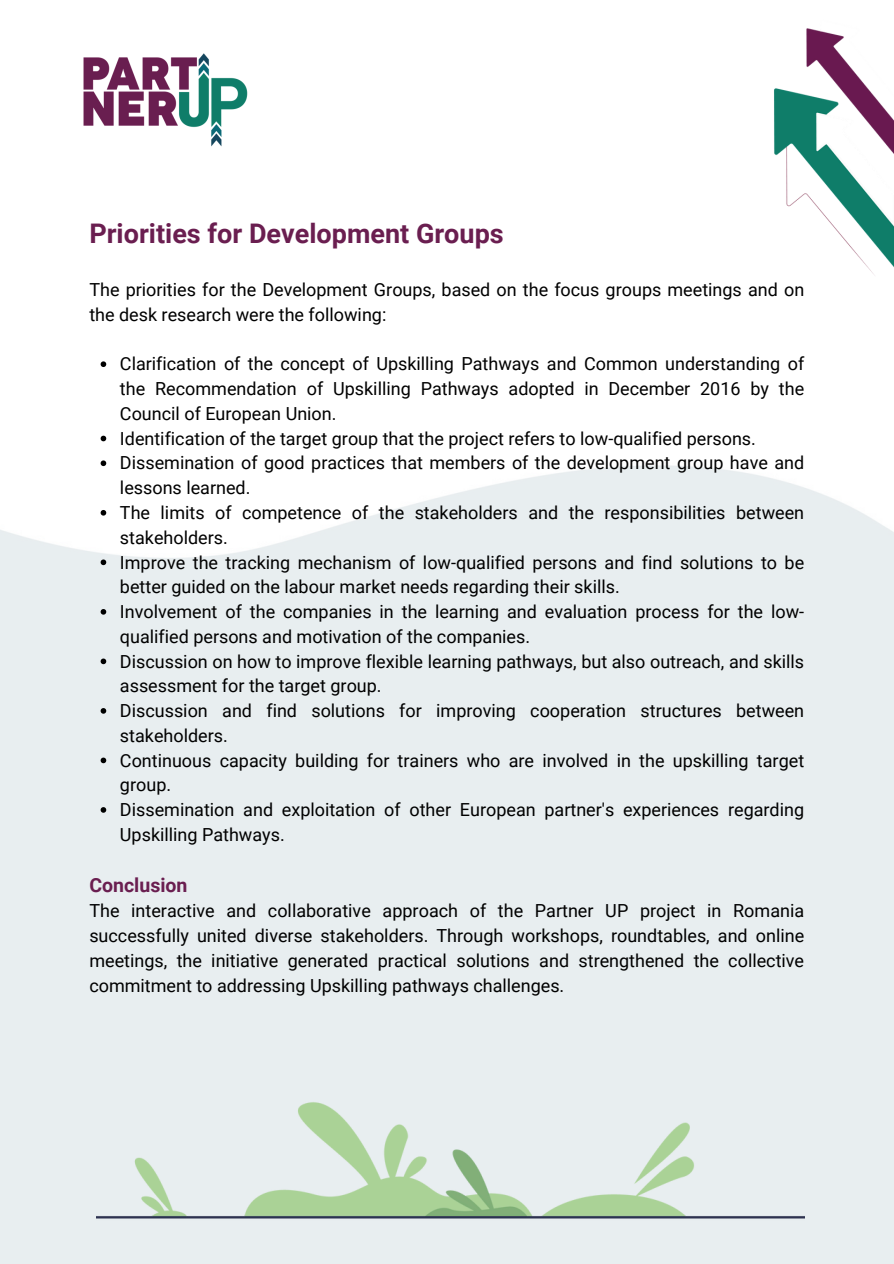
<style>
.page{position:relative;width:894px;height:1264px;background:#fff}
.page>*{position:absolute;margin:0;border:0;box-sizing:border-box;transform-origin:0 0}
.t1{font:700 27px "Roboto";color:#6a1e50}
.t2{font:700 19.5px "Roboto";color:#6a1e50}
.t3{font:18px/24.8px "Roboto";color:#000}
</style>
<div class="page">
<img style="left:0;top:437px;width:893px;height:826px">
<svg style="left:101px;top:361px;width:5px;height:6px"></svg>
<svg style="left:101px;top:435px;width:5px;height:6px"></svg>
<svg style="left:101px;top:460px;width:5px;height:6px"></svg>
<svg style="left:101px;top:510px;width:5px;height:5px"></svg>
<svg style="left:101px;top:559px;width:5px;height:6px"></svg>
<svg style="left:101px;top:609px;width:5px;height:5px"></svg>
<svg style="left:101px;top:658px;width:5px;height:6px"></svg>
<svg style="left:101px;top:708px;width:5px;height:5px"></svg>
<svg style="left:101px;top:757px;width:5px;height:6px"></svg>
<svg style="left:101px;top:807px;width:5px;height:5px"></svg>
<img style="left:83px;top:53px;width:165px;height:94px">
<img style="left:96px;top:1091px;width:708px;height:145px">
<img style="left:774px;top:28px;width:119px;height:246px">
<p class="t1" style="left:89px;top:218px;width:416px">Priorities for Development Groups</p>
<p class="t3" style="left:89px;top:277px;width:716px">The priorities for the Development Groups, based on the focus groups meetings and on the desk research were the following:</p>
<h1 class="t3" style="left:120px;top:352px;width:685px;text-align:justify">Clarification of the concept of Upskilling Pathways and Common understanding of the Recommendation of Upskilling Pathways adopted in December 2016 by the Council of European Union.</h1>
<p class="t3" style="left:120px;top:426px;width:637px">Identification of the target group that the project refers to low-qualified persons.</p>
<p class="t3" style="left:120px;top:451px;width:685px">Dissemination of good practices that members of the development group have and lessons learned.</p>
<p class="t3" style="left:120px;top:500px;width:685px">The limits of competence of the stakeholders and the responsibilities between stakeholders.</p>
<p class="t3" style="left:120px;top:550px;width:685px">Improve the tracking mechanism of low-qualified persons and find solutions to be better guided on the labour market needs regarding their skills.</p>
<p class="t3" style="left:120px;top:599px;width:685px">Involvement of the companies in the learning and evaluation process for the low&shy;qualified persons and motivation of the companies.</p>
<p class="t3" style="left:120px;top:649px;width:685px">Discussion on how to improve flexible learning pathways, but also outreach, and skills assessment for the target group.</p>
<p class="t3" style="left:120px;top:698px;width:685px">Discussion and find solutions for improving cooperation structures between stakeholders.</p>
<p class="t3" style="left:120px;top:748px;width:685px">Continuous capacity building for trainers who are involved in the upskilling target group.</p>
<p class="t3" style="left:120px;top:797px;width:685px">Dissemination and exploitation of other European partner's experiences regarding<br>Upskilling Pathways.</p>
<p class="t2" style="left:89px;top:873px;width:100px">Conclusion</p>
<p class="t3" style="left:89px;top:898px;width:716px;text-align:justify">The interactive and collaborative approach of the Partner UP project in Romania successfully united diverse stakeholders. Through workshops, roundtables, and online meetings, the initiative generated practical solutions and strengthened the collective commitment to addressing Upskilling pathways challenges.</p>
</div>
